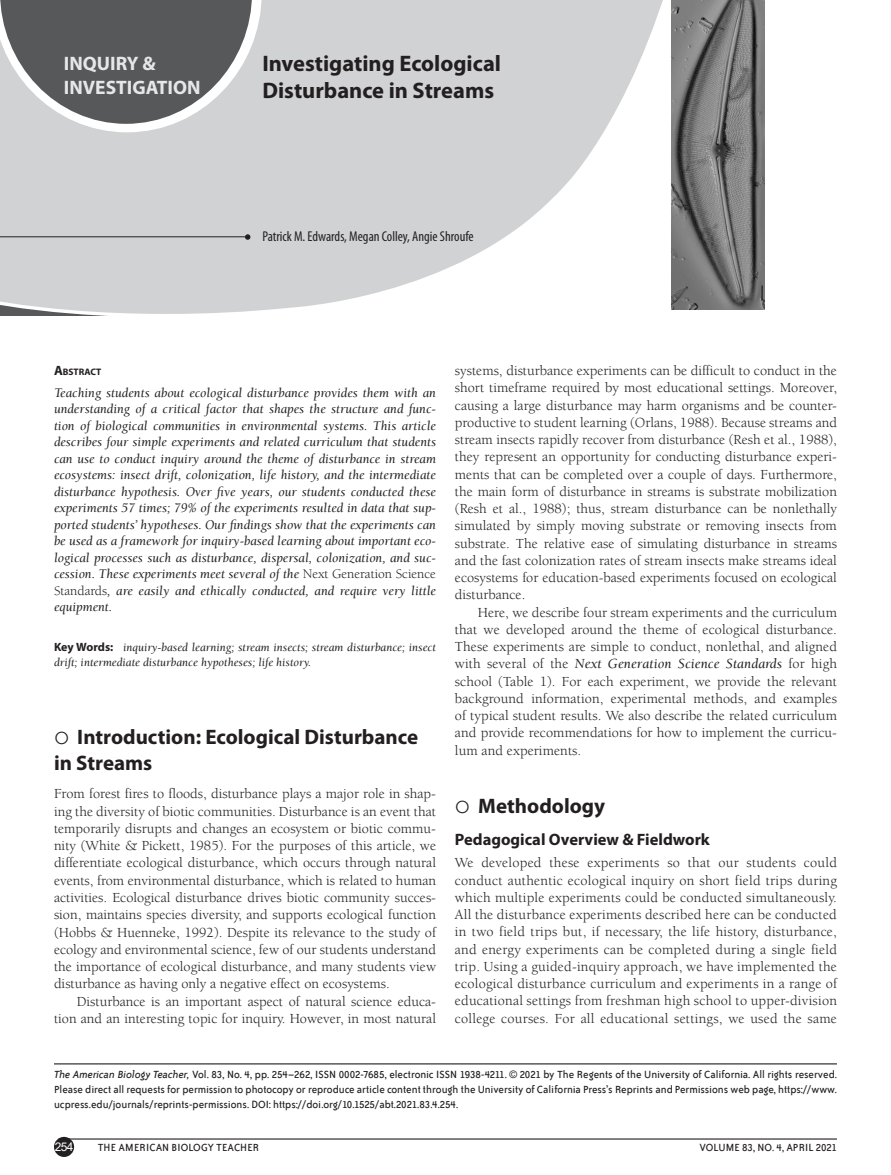
<style>
.page{position:relative;width:891px;height:1175px;background:#fff}
.page>*{position:absolute;margin:0;border:0;box-sizing:border-box;transform-origin:0 0}
.AT{font:700 22.5px/27px "Myriad Pro";color:#231f20}
.t1{font:700 21px/25.5px "Myriad Pro";color:#231f20}
.CL{font:700 19.5px/24px "Myriad Pro";color:#e6e7e9}
.t2{font:700 16.5px "Myriad Pro";color:#231f20}
.TEXT_IND{font:14.25px/17.2px "Berkeley Std";color:#231f20;text-align:justify}
.TEXT{font:14.25px/17.2px "Berkeley Std";letter-spacing:.005em;color:#231f20;text-align:justify}
.AU{font:condensed 14.25px "Myriad Pro";color:#231f20}
.ABKW{font:italic 13.5px/16.5px "Berkeley Std";color:#231f20;text-align:justify}
.EB{font:12px/15px "Bailey Sans ITC";color:#231f20;text-align:justify}
.CO{font:italic 12px/15px "Berkeley Std";color:#231f20}
.t3{font:12px "Arial";color:#fff}
.ABKWH{font:700 9.45px "Myriad Pro";color:#231f20}
.s1{font-size:13.5px}
.s2{font-style:normal}
.s3{font-family:"Myriad Pro";font-weight:700;font-style:normal}
.s4{font-style:italic}
.s5{font-family:"Arial Unicode MS";font-size:10.5px}
</style>
<div class="page">
<div style="left:54px;top:1136px;width:20px;height:20px;background:#231f20;border-radius:50%"></div>
<hr style="left:59px;top:1138px;width:778px;height:1px;background:#231f20">
<img style="left:673px;top:0;width:91px;height:310px">
<svg style="left:0;top:0;width:673px;height:316px;fill:#d1d2d4"></svg>
<svg style="left:0;top:0;width:262px;height:132px;background:#808183"></svg>
<hr style="left:0;top:236px;width:245px;height:1px;background:#231f20">
<svg style="left:245px;top:234px;width:5px;height:6px"></svg>
<hr style="left:54px;top:1063px;width:783px;height:1px;background:#231f20">
<p class="CL" style="left:64px;top:50px;width:138px">INQUIRY &amp;<br>INVESTIGATION</p>
<p class="AT" style="left:262px;top:48px;width:240px">Investigating Ecological<br>Disturbance in Streams</p>
<p class="AU" style="left:262px;top:227px;width:213px">Patrick M. Edwards, Megan Colley, Angie Shroufe</p>
<p class="ABKWH" style="left:54px;top:365px;width:49px"><span class="s1">A</span>BSTRACT</p>
<p class="ABKW" style="left:54px;top:384px;width:384px">Teaching students about ecological disturbance provides them with an understanding of a critical factor that shapes the structure and func&shy;tion of biological communities in environmental systems. This article describes four simple experiments and related curriculum that students can use to conduct inquiry around the theme of disturbance in stream ecosystems: insect drift, colonization, life history, and the intermediate disturbance hypothesis. Over five years, our students conducted these experiments 57 times; 79% of the experiments resulted in data that sup&shy;ported students’ hypotheses. Our findings show that the experiments can be used as a framework for inquiry-based learning about important eco&shy;logical processes such as disturbance, dispersal, colonization, and suc&shy;cession. These experiments meet several of the <span class="s2">Next Generation Science Standards</span>, are easily and ethically conducted, and require very little equipment.</p>
<p class="CO" style="left:54px;top:640px;width:384px"><span class="s3">Key Words:</span> inquiry-based learning; stream insects; stream disturbance; insect drift; intermediate disturbance hypotheses; life history.</p>
<p class="t1" style="left:54px;top:723px;width:366px;text-indent:23px">Introduction: Ecological Disturbance in Streams</p>
<p class="TEXT" style="left:54px;top:785px;width:384px">From forest fires to floods, disturbance plays a major role in shap&shy;ing the diversity of biotic communities. Disturbance is an event that temporarily disrupts and changes an ecosystem or biotic commu&shy;nity (White &amp; Pickett, 1985). For the purposes of this article, we differentiate ecological disturbance, which occurs through natural events, from environmental disturbance, which is related to human activities. Ecological disturbance drives biotic community succes&shy;sion, maintains species diversity, and supports ecological function (Hobbs &amp; Huenneke, 1992). Despite its relevance to the study of ecology and environmental science, few of our students understand the importance of ecological disturbance, and many students view disturbance as having only a negative effect on ecosystems.</p>
<p class="TEXT_IND" style="left:54px;top:992px;width:384px;text-align:right">Disturbance is an important aspect of natural science educa&shy;tion and an interesting topic for inquiry. However, in most natural</p>
<p class="TEXT_IND" style="left:455px;top:362px;width:384px">systems, disturbance experiments can be difficult to conduct in the short timeframe required by most educational settings. Moreover, causing a large disturbance may harm organisms and be counter&shy;productive to student learning (Orlans, 1988). Because streams and stream insects rapidly recover from disturbance (Resh et al., 1988), they represent an opportunity for conducting disturbance experi&shy;ments that can be completed over a couple of days. Furthermore, the main form of disturbance in streams is substrate mobilization (Resh et al., 1988); thus, stream disturbance can be nonlethally simulated by simply moving substrate or removing insects from substrate. The relative ease of simulating disturbance in streams and the fast colonization rates of stream insects make streams ideal ecosystems for education-based experiments focused on ecological disturbance.</p>
<p class="TEXT_IND" style="left:455px;top:603px;width:384px;text-indent:23px">Here, we describe four stream experiments and the curriculum that we developed around the theme of ecological disturbance.<br>These experiments are simple to conduct, nonlethal, and aligned with several of the <span class="s4">Next Generation Science Standards</span> for high school (Table 1). For each experiment, we provide the relevant background information, experimental methods, and examples of typical student results. We also describe the related curriculum and provide recommendations for how to implement the curricu&shy;lum and experiments.</p>
<p class="t1" style="left:478px;top:791px;width:128px">Methodology</p>
<h2 class="t2" style="left:455px;top:827px;width:256px">Pedagogical Overview &amp; Fieldwork</h2>
<p class="TEXT" style="left:455px;top:854px;width:384px">We developed these experiments so that our students could conduct authentic ecological inquiry on short field trips during which multiple experiments could be conducted simultaneously.<br>All the disturbance experiments described here can be conducted in two field trips but, if necessary, the life history, disturbance, and energy experiments can be completed during a single field trip. Using a guided-inquiry approach, we have implemented the ecological disturbance curriculum and experiments in a range of educational settings from freshman high school to upper-division college courses. For all educational settings, we used the same</p>
<p class="EB" style="left:54px;top:1067px;width:785px"><span class="s4">The American Biology Teacher,</span> Vol. 83, No. 4, pp. 254–262, ISSN 0002-7685, electronic ISSN 1938-4211. <span class="s5">©</span> 2021 by The Regents of the University of California. All rights reserved.<br>Please direct all requests for permission to photocopy or reproduce article content through the University of California Press’s Reprints and Permissions web page, https://www. ucpress.edu/journals/reprints-permissions. DOI: https://doi.org/10.1525/abt.2021.83.4.254.</p>
<p class="t3" style="left:55px;top:1138px;width:20px">254</p>
<p class="EB" style="left:98px;top:1140px;width:163px">THE AMERICAN BIOLOGY TEACHER</p>
<p class="EB" style="left:700px;top:1140px;width:139px">VOLUME 83, NO. 4, APRIL 2021</p>
</div>
